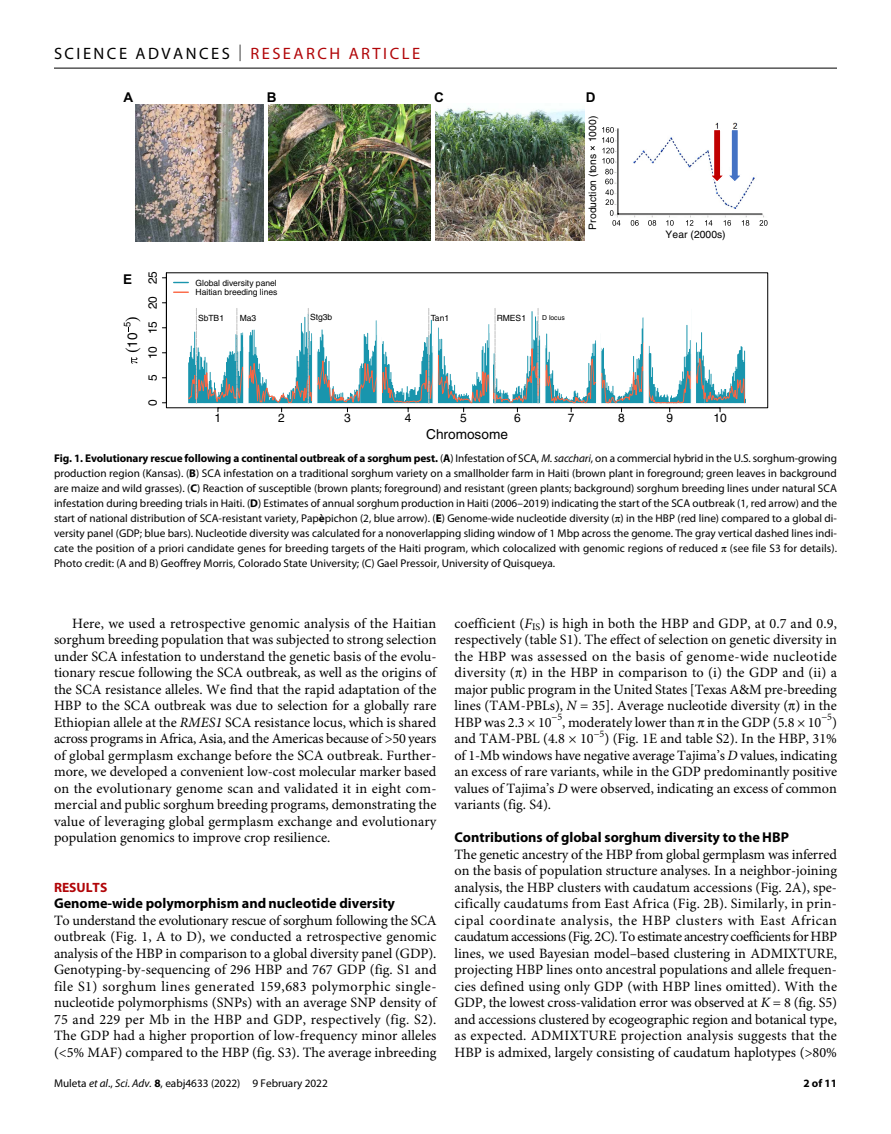
<style>
.page{position:relative;width:891px;height:1134px;background:#fff}
.page>*{position:absolute;margin:0;border:0;box-sizing:border-box;transform-origin:0 0}
.t1{font:16.5px "Myriad Pro";letter-spacing:.15em;color:#000}
.t2{font:14.25px/16.5px "Minion Pro";color:#000;text-align:justify}
.t3{font:700 14.25px "Myriad Pro";color:#000}
.t4{font:13.65px "Helvetica";color:#000}
.t5{font:700 13.5px "Myriad Pro";color:#b10508}
.t6{font:700 13.5px "Arial";color:#000}
.t7{font:12px "Helvetica";color:#000}
.t8{font:11.25px/15px "Myriad Pro";color:#000;text-align:justify}
.t9{font:700 11.25px "Myriad Pro";color:#000}
.t10{font:10.35px "Helvetica";letter-spacing:.005em;color:#000}
.t11{font:9.3px "Helvetica";color:#000}
.t12{font:8.55px/9.8px "Helvetica";color:#000}
.t13{font:6.75px "Helvetica";color:#000}
.s1{font-weight:300}
.s2{color:#b10508}
.s3{font-weight:700}
.s4{font-style:italic}
.s5{font-family:"STIX General"}
</style>
<div class="page">
<hr style="left:54px;top:68px;width:783px;height:1px;background:#000">
<svg style="left:187px;top:310px;width:559px;height:103px"></svg>
<hr style="left:218px;top:407px;width:502px;height:1px;background:#000">
<svg style="left:205px;top:375px;width:21px;height:37px"></svg>
<svg style="left:261px;top:377px;width:36px;height:35px"></svg>
<svg style="left:327px;top:376px;width:33px;height:36px"></svg>
<svg style="left:390px;top:374px;width:32px;height:38px"></svg>
<svg style="left:443px;top:374px;width:41px;height:38px"></svg>
<svg style="left:605px;top:375px;width:32px;height:37px"></svg>
<svg style="left:651px;top:377px;width:33px;height:35px"></svg>
<svg style="left:705px;top:374px;width:30px;height:38px"></svg>
<hr style="left:166px;top:273px;width:1px;height:130px;background:#000">
<div style="left:243px;top:307px;width:5px;height:97px;background:#fff;border:1px solid #fff"></div>
<div style="left:312px;top:307px;width:5px;height:97px;background:#fff;border:1px solid #fff"></div>
<div style="left:377px;top:307px;width:5px;height:97px;background:#fff;border:1px solid #fff"></div>
<div style="left:433px;top:307px;width:5px;height:97px;background:#fff"></div>
<div style="left:596px;top:307px;width:5px;height:97px;background:#fff;border:1px solid #fff"></div>
<div style="left:644px;top:307px;width:5px;height:97px;background:#fff;border:1px solid #fff"></div>
<div style="left:691px;top:307px;width:5px;height:97px;background:#fff;border:1px solid #fff"></div>
<svg style="left:196px;top:308px;width:1px;height:95px"></svg>
<svg style="left:236px;top:308px;width:4px;height:95px"></svg>
<svg style="left:428px;top:308px;width:1px;height:95px"></svg>
<svg style="left:308px;top:308px;width:1px;height:95px"></svg>
<svg style="left:495px;top:308px;width:34px;height:104px"></svg>
<svg style="left:538px;top:308px;width:52px;height:104px"></svg>
<svg style="left:174px;top:282px;width:14px;height:1px"></svg>
<svg style="left:174px;top:292px;width:14px;height:1px"></svg>
<img style="left:436px;top:106px;width:149px;height:135px">
<img style="left:136px;top:104px;width:128px;height:138px">
<img style="left:269px;top:104px;width:162px;height:137px">
<img style="left:620px;top:122px;width:144px;height:96px">
<svg style="left:708px;top:128px;width:37px;height:56px"></svg>
<hr style="left:618px;top:213px;width:144px;height:2px;background:#000">
<svg style="left:590px;top:146px;width:5px;height:4px"></svg>
<svg style="left:631px;top:220px;width:8px;height:6px"></svg>
<svg style="left:648px;top:220px;width:8px;height:6px"></svg>
<svg style="left:666px;top:220px;width:8px;height:6px"></svg>
<svg style="left:686px;top:220px;width:7px;height:6px"></svg>
<svg style="left:705px;top:220px;width:7px;height:6px"></svg>
<svg style="left:724px;top:220px;width:7px;height:6px"></svg>
<svg style="left:742px;top:220px;width:7px;height:6px"></svg>
<svg style="left:759px;top:220px;width:9px;height:6px"></svg>
<svg style="left:602px;top:127px;width:18px;height:99px"></svg>
<svg style="left:131px;top:357px;width:7px;height:7px"></svg>
<p class="t1" style="left:54px;top:40px;width:368px">SCIENCE ADVANCES <span class="s1">|</span> <span class="s2">RESEARCH ARTICLE</span></p>
<p class="t6" style="left:123px;top:89px;width:11px">A</p>
<p class="t6" style="left:267px;top:89px;width:11px">B</p>
<p class="t6" style="left:434px;top:89px;width:11px">C</p>
<p class="t6" style="left:123px;top:271px;width:11px">E</p>
<p class="t11" style="left:122px;top:327px;width:7px;rotate:-90deg">5</p>
<p class="t4" style="left:125px;top:348px;width:17px;rotate:-90deg">10</p>
<p class="t7" style="left:146px;top:359px;width:90px;rotate:-90deg">10 15 20 25</p>
<p class="t7" style="left:146px;top:381px;width:8px;rotate:-90deg">5</p>
<p class="t7" style="left:146px;top:406px;width:8px;rotate:-90deg">0</p>
<p class="t12" style="left:196px;top:278px;width:83px">Global diversity panel<br>Haitian breeding lines</p>
<p class="t12" style="left:198px;top:313px;width:28px">SbTB1</p>
<p class="t12" style="left:240px;top:313px;width:18px">Ma3</p>
<p class="t12" style="left:310px;top:312px;width:24px">Stg3b</p>
<p class="t12" style="left:431px;top:313px;width:20px">Tan1</p>
<p class="t12" style="left:497px;top:313px;width:31px">RMES1</p>
<p class="t13" style="left:542px;top:314px;width:24px">D locus</p>
<p class="t6" style="left:586px;top:89px;width:11px">D</p>
<p class="t10" style="left:587px;top:230px;width:115px;rotate:-90deg">Production (tons 1000)</p>
<p class="t10" style="left:666px;top:229px;width:61px">Year (2000s)</p>
<p class="t7" style="left:215px;top:411px;width:8px">1</p>
<p class="t7" style="left:278px;top:411px;width:8px">2</p>
<p class="t7" style="left:344px;top:411px;width:8px">3</p>
<p class="t7" style="left:405px;top:411px;width:8px">4</p>
<p class="t7" style="left:460px;top:411px;width:8px">5</p>
<p class="t7" style="left:514px;top:411px;width:8px">6</p>
<p class="t7" style="left:568px;top:411px;width:8px">7</p>
<p class="t7" style="left:618px;top:411px;width:8px">8</p>
<p class="t7" style="left:666px;top:411px;width:8px">9</p>
<p class="t7" style="left:713px;top:411px;width:15px">10</p>
<p class="t4" style="left:426px;top:426px;width:83px">Chromosome</p>
<p class="t8" style="left:54px;top:451px;width:785px"><span class="s3">Fig. 1. Evolutionary rescue following a continental outbreak of a sorghum pest.</span> (<span class="s3">A</span>) Infestation of SCA, <span class="s4">M. sacchari</span>, on a commercial hybrid in the U.S. sorghum-growing production region (Kansas). (<span class="s3">B</span>) SCA infestation on a traditional sorghum variety on a smallholder farm in Haiti (brown plant in foreground; green leaves in background are maize and wild grasses). (<span class="s3">C</span>) Reaction of susceptible (brown plants; foreground) and resistant (green plants; background) sorghum breeding lines under natural SCA infestation during breeding trials in Haiti. (<span class="s3">D</span>) Estimates of annual sorghum production in Haiti (2006–2019) indicating the start of the SCA outbreak (1, red arrow) and the start of national distribution of SCA-resistant variety, Pap<span class="s3">è</span>pichon (2, blue arrow). (<span class="s3">E</span>) Genome-wide nucleotide diversity (<span class="s5">π</span>) in the HBP (red line) compared to a global di&shy;versity panel (GDP; blue bars). Nucleotide diversity was calculated for a nonoverlapping sliding window of 1 Mbp across the genome. The gray vertical dashed lines indi&shy;cate the position of a priori candidate genes for breeding targets of the Haiti program, which colocalized with genomic regions of reduced <span class="s5">π</span> (see file S3 for details).<br>Photo credit: (A and B) Geoffrey Morris, Colorado State University; (C) Gael Pressoir, University of Quisqueya.</p>
<p class="t2" style="left:54px;top:616px;width:384px;text-indent:18px">Here, we used a retrospective genomic analysis of the Haitian sorghum breeding population that was subjected to strong selection under SCA infestation to understand the genetic basis of the evolu&shy;tionary rescue following the SCA outbreak, as well as the origins of the SCA resistance alleles. We find that the rapid adaptation of the HBP to the SCA outbreak was due to selection for a globally rare Ethiopian allele at the <span class="s4">RMES1</span> SCA resistance locus, which is shared across programs in Africa, Asia, and the Americas because of &gt;50 years of global germplasm exchange before the SCA outbreak. Further&shy;more, we developed a convenient low-cost molecular marker based on the evolutionary genome scan and validated it in eight com&shy;mercial and public sorghum breeding programs, demonstrating the value of leveraging global germplasm exchange and evolutionary population genomics to improve crop resilience.</p>
<p class="t5" style="left:54px;top:876px;width:55px">RESULTS</p>
<p class="t3" style="left:54px;top:892px;width:343px">Genome-wide polymorphism and nucleotide diversity</p>
<p class="t2" style="left:54px;top:913px;width:384px">To understand the evolutionary rescue of sorghum following the SCA outbreak (Fig. 1, A to D), we conducted a retrospective genomic analysis of the HBP in comparison to a global diversity panel (GDP).<br>Genotyping-by-sequencing of 296 HBP and 767 GDP (fig. S1 and file S1) sorghum lines generated 159,683 polymorphic single&shy;nucleotide polymorphisms (SNPs) with an average SNP density of 75 and 229 per Mb in the HBP and GDP, respectively (fig. S2).<br>The GDP had a higher proportion of low-frequency minor alleles (&lt;5% MAF) compared to the HBP (fig. S3). The average inbreeding</p>
<p class="t8" style="left:54px;top:1076px;width:275px">Muleta <span class="s4">et al</span>., <span class="s4">Sci. Adv.</span> <span class="s3">8</span>, eabj4633 (2022) 9 February 2022</p>
<p class="t2" style="left:454px;top:616px;width:384px">coefficient (<span class="s4">F</span><sub>IS</sub>) is high in both the HBP and GDP, at 0.7 and 0.9, respectively (table S1). The effect of selection on genetic diversity in the HBP was assessed on the basis of genome-wide nucleotide diversity ( ) in the HBP in comparison to (i) the GDP and (ii) a major public program in the United States [Texas A&amp;M pre-breeding lines (TAM-PBLs), <span class="s4">N</span> = 35]. Average nucleotide diversity ( ) in the HBP was 2.3 × 10<sup>−5</sup>, moderately lower than in the GDP (5.8 × 10<sup>−5</sup>) and TAM-PBL (4.8 × 10<sup>−5</sup>) (Fig. 1E and table S2). In the HBP, 31% of 1-Mb windows have negative average Tajima’s <span class="s4">D</span> values, indicating an excess of rare variants, while in the GDP predominantly positive values of Tajima’s <span class="s4">D</span> were observed, indicating an excess of common variants (fig. S4).</p>
<p class="t3" style="left:455px;top:826px;width:336px">Contributions of global sorghum diversity to the HBP</p>
<p class="t2" style="left:455px;top:847px;width:384px">The genetic ancestry of the HBP from global germplasm was inferred on the basis of population structure analyses. In a neighbor-joining analysis, the HBP clusters with caudatum accessions (Fig. 2A), spe&shy;cifically caudatums from East Africa (Fig. 2B). Similarly, in prin&shy;cipal coordinate analysis, the HBP clusters with East African caudatum accessions (Fig. 2C). To estimate ancestry coefficients for HBP lines, we used Bayesian model–based clustering in ADMIXTURE, projecting HBP lines onto ancestral populations and allele frequen&shy;cies defined using only GDP (with HBP lines omitted). With the GDP, the lowest cross-validation error was observed at <span class="s4">K</span> = 8 (fig. S5) and accessions clustered by ecogeographic region and botanical type, as expected. ADMIXTURE projection analysis suggests that the HBP is admixed, largely consisting of caudatum haplotypes (&gt;80%</p>
<p class="t9" style="left:803px;top:1074px;width:35px">2 of 11</p>
</div>
